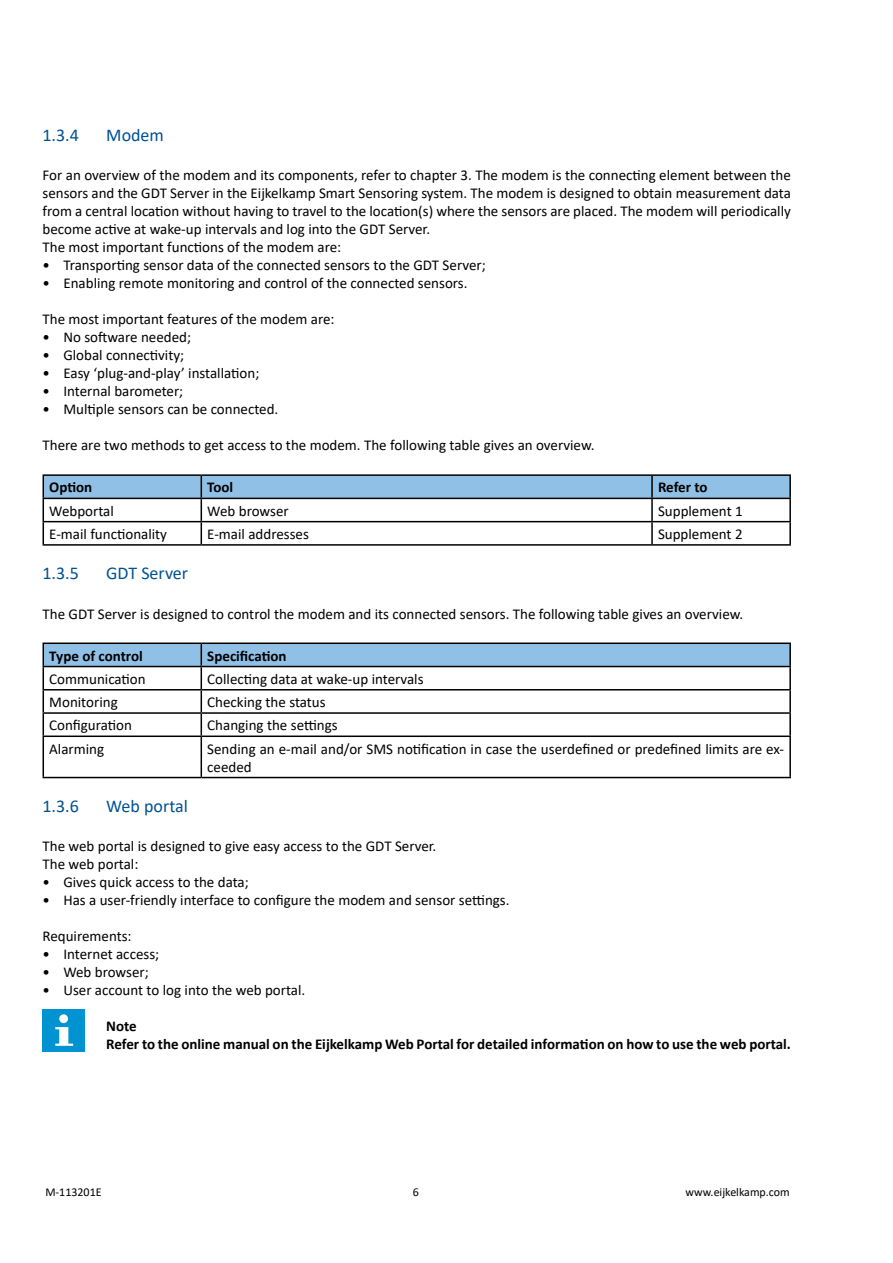
<style>
.page{position:relative;width:893px;height:1263px;background:#fff}
.page>*{position:absolute;margin:0;border:0;box-sizing:border-box;transform-origin:0 0}
.t1{font:18px "Calibri";color:#005193}
.t2{font:15px/18px "Calibri";color:#000}
.t3{font:700 15px/18px "Calibri";color:#000}
.t4{font:12px "Calibri";color:#000}
</style>
<div class="page">
<hr style="left:43px;top:474px;width:158px;height:2px;background:#000">
<hr style="left:201px;top:474px;width:451px;height:2px;background:#000">
<hr style="left:652px;top:474px;width:139px;height:2px;background:#000">
<hr style="left:789px;top:476px;width:2px;height:22px;background:#000">
<hr style="left:652px;top:498px;width:139px;height:1px;background:#000">
<hr style="left:789px;top:499px;width:2px;height:22px;background:#000">
<svg style="left:43px;top:475px;width:747px;height:69px"></svg>
<hr style="left:652px;top:521px;width:139px;height:1px;background:#000">
<hr style="left:651px;top:522px;width:2px;height:22px;background:#000">
<hr style="left:789px;top:522px;width:2px;height:22px;background:#000">
<hr style="left:43px;top:544px;width:158px;height:2px;background:#000">
<hr style="left:201px;top:544px;width:451px;height:2px;background:#000">
<hr style="left:652px;top:544px;width:139px;height:2px;background:#000">
<hr style="left:43px;top:642px;width:158px;height:2px;background:#000">
<hr style="left:201px;top:642px;width:590px;height:2px;background:#000">
<hr style="left:789px;top:644px;width:2px;height:22px;background:#000">
<hr style="left:201px;top:666px;width:590px;height:1px;background:#000">
<hr style="left:789px;top:667px;width:2px;height:22px;background:#000">
<hr style="left:201px;top:689px;width:590px;height:1px;background:#000">
<hr style="left:789px;top:690px;width:2px;height:22px;background:#000">
<hr style="left:201px;top:712px;width:590px;height:2px;background:#000">
<svg style="left:43px;top:643px;width:747px;height:92px"></svg>
<hr style="left:789px;top:714px;width:2px;height:21px;background:#000">
<hr style="left:43px;top:735px;width:158px;height:2px;background:#000">
<hr style="left:43px;top:737px;width:1px;height:40px;background:#000">
<hr style="left:201px;top:735px;width:590px;height:2px;background:#000">
<hr style="left:201px;top:737px;width:1px;height:40px;background:#000">
<hr style="left:789px;top:737px;width:2px;height:40px;background:#000">
<hr style="left:43px;top:777px;width:158px;height:1px;background:#000">
<hr style="left:201px;top:777px;width:590px;height:1px;background:#000">
<div style="left:43px;top:1009px;width:42px;height:43px;background:#0093d1"></div>
<div style="left:59px;top:1014px;width:9px;height:9px;background:#fff;border-radius:50%"></div>
<svg style="left:55px;top:1027px;width:18px;height:19px"></svg>
<p class="t1" style="left:43px;top:123px;width:38px">1.3.4</p>
<p class="t1" style="left:106px;top:123px;width:59px">Modem</p>
<p class="t2" style="left:43px;top:166px;width:750px">For an overview of the modem and its components, refer to chapter 3. The modem is the connecting element between the sensors and the GDT Server in the Eijkelkamp Smart Sensoring system. The modem is designed to obtain measurement data from a central location without having to travel to the location(s) where the sensors are placed. The modem will periodically become active at wake-up intervals and log into the GDT Server.<br>The most important functions of the modem are:</p>
<p class="t2" style="left:43px;top:256px;width:445px">• Transporting sensor data of the connected sensors to the GDT Server;</p>
<p class="t2" style="left:43px;top:274px;width:426px">• Enabling remote monitoring and control of the connected sensors.</p>
<p class="t2" style="left:43px;top:310px;width:294px">The most important features of the modem are:</p>
<p class="t2" style="left:43px;top:328px;width:150px">• No software needed;</p>
<p class="t2" style="left:43px;top:346px;width:143px">• Global connectivity;</p>
<p class="t2" style="left:43px;top:364px;width:218px">• Easy ‘plug-and-play’ installation;</p>
<p class="t2" style="left:43px;top:382px;width:142px">• Internal barometer;</p>
<p class="t2" style="left:43px;top:400px;width:237px">• Multiple sensors can be connected.</p>
<p class="t2" style="left:43px;top:436px;width:553px">There are two methods to get access to the modem. The following table gives an overview.</p>
<p class="t3" style="left:49px;top:478px;width:45px">Option</p>
<p class="t3" style="left:207px;top:478px;width:27px">Tool</p>
<p class="t3" style="left:658px;top:478px;width:51px">Refer to</p>
<p class="t2" style="left:49px;top:501px;width:66px">Webportal</p>
<p class="t2" style="left:207px;top:501px;width:83px">Web browser</p>
<p class="t2" style="left:658px;top:501px;width:86px">Supplement 1</p>
<p class="t2" style="left:49px;top:524px;width:119px">E-mail functionality</p>
<p class="t2" style="left:207px;top:524px;width:103px">E-mail addresses</p>
<p class="t2" style="left:658px;top:524px;width:86px">Supplement 2</p>
<p class="t1" style="left:43px;top:561px;width:38px">1.3.5</p>
<p class="t1" style="left:106px;top:561px;width:83px">GDT Server</p>
<p class="t2" style="left:43px;top:604px;width:702px">The GDT Server is designed to control the modem and its connected sensors. The following table gives an overview.</p>
<p class="t3" style="left:49px;top:646px;width:95px">Type of control</p>
<p class="t3" style="left:207px;top:646px;width:81px">Specification</p>
<p class="t2" style="left:49px;top:669px;width:98px">Communication</p>
<p class="t2" style="left:207px;top:669px;width:218px">Collecting data at wake-up intervals</p>
<p class="t2" style="left:49px;top:693px;width:70px">Monitoring</p>
<p class="t2" style="left:207px;top:693px;width:120px">Checking the status</p>
<p class="t2" style="left:49px;top:716px;width:84px">Configuration</p>
<p class="t2" style="left:207px;top:716px;width:132px">Changing the settings</p>
<p class="t2" style="left:49px;top:739px;width:56px">Alarming</p>
<p class="t2" style="left:207px;top:739px;width:578px">Sending an e-mail and/or SMS notification in case the userdefined or predefined limits are ex&shy;ceeded</p>
<p class="t1" style="left:43px;top:793px;width:38px">1.3.6</p>
<p class="t1" style="left:106px;top:793px;width:83px">Web portal</p>
<p class="t2" style="left:43px;top:837px;width:395px">The web portal is designed to give easy access to the GDT Server.<br>The web portal:</p>
<p class="t2" style="left:43px;top:873px;width:208px">• Gives quick access to the data;</p>
<p class="t2" style="left:43px;top:891px;width:469px">• Has a user-friendly interface to configure the modem and sensor settings.</p>
<p class="t2" style="left:43px;top:927px;width:91px">Requirements:</p>
<p class="t2" style="left:43px;top:945px;width:118px">• Internet access;</p>
<p class="t2" style="left:43px;top:963px;width:108px">• Web browser;</p>
<p class="t2" style="left:43px;top:981px;width:264px">• User account to log into the web portal.</p>
<p class="t3" style="left:106px;top:1017px;width:686px">Note<br>Refer to the online manual on the Eijkelkamp Web Portal for detailed information on how to use the web portal.</p>
<p class="t4" style="left:45px;top:1184px;width:58px">M-113201E</p>
<p class="t4" style="left:413px;top:1184px;width:8px">6</p>
<p class="t4" style="left:686px;top:1184px;width:106px">www.eijkelkamp.com</p>
</div>
